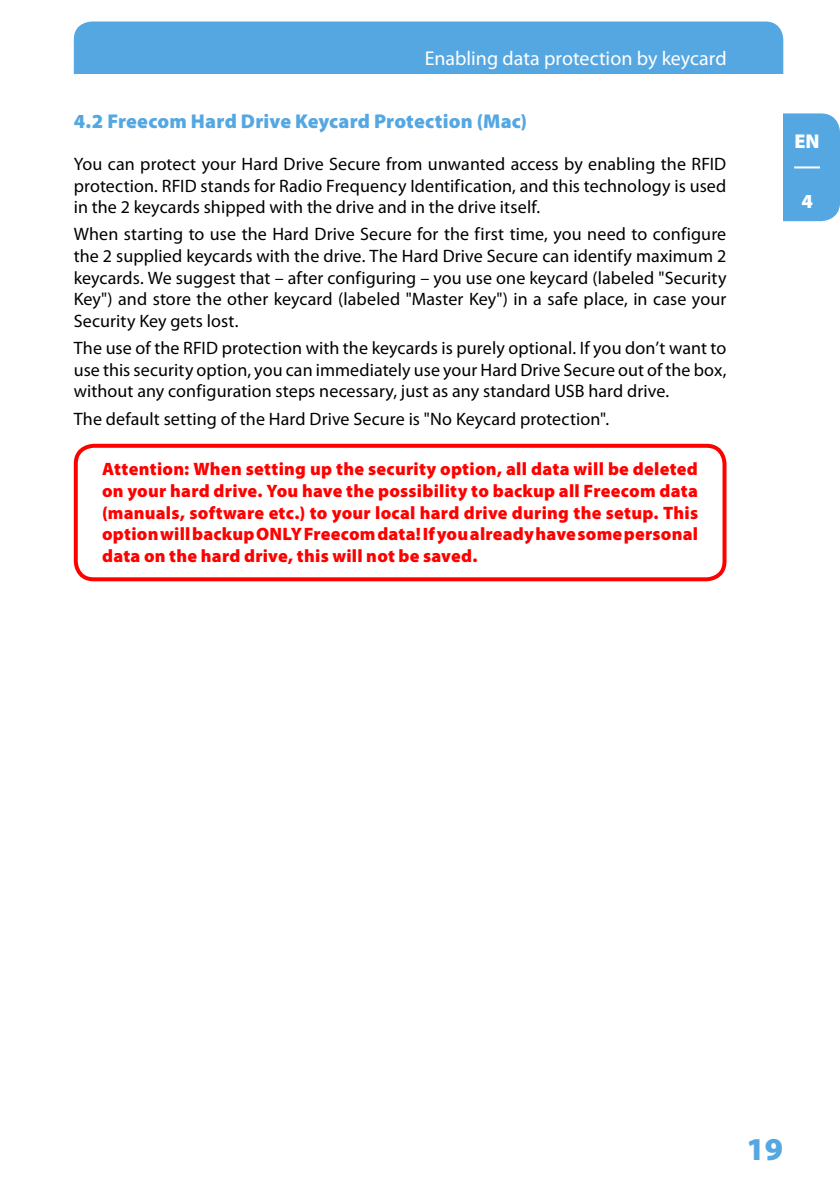
<style>
.page{position:relative;width:840px;height:1191px;background:#fff}
.page>*{position:absolute;margin:0;border:0;box-sizing:border-box;transform-origin:0 0}
.t1{font:900 32px "Myriad Pro";color:#55a7e2}
.t2{font:900 20px "Myriad Pro";letter-spacing:.01em;color:#55a7e2}
.t3{font:20px "Myriad Pro";color:#fff}
.t4{font:900 20px "Myriad Pro";color:#fff}
.t5{font:18px/21.6px "Myriad Pro";letter-spacing:.005em;color:#000;text-align:justify}
.t6{font:900 18px/21.6px "Myriad Pro";letter-spacing:.01em;color:#f00;text-align:justify}
</style>
<div class="page">
<div style="left:74px;top:22px;width:708px;height:52px;background:#55a7e2"></div>
<div style="left:783px;top:113px;width:56px;height:108px;background:#55a7e2"></div>
<hr style="left:793px;top:166px;width:26px;height:2px;background:#fff">
<div style="left:74px;top:444px;width:652px;height:137px;border:4px solid #f00;border-radius:18px"></div>
<p class="t3" style="left:424px;top:46px;width:303px">Enabling data protection by keycard</p>
<p class="t2" style="left:74px;top:108px;width:454px">4.2 Freecom Hard Drive Keycard Protection (Mac)</p>
<p class="t5" style="left:74px;top:153px;width:653px">You can protect your Hard Drive Secure from unwanted access by enabling the RFID protection. RFID stands for Radio Frequency Identification, and this technology is used in the 2 keycards shipped with the drive and in the drive itself.</p>
<p class="t5" style="left:74px;top:223px;width:654px">When starting to use the Hard Drive Secure for the first time, you need to configure the 2 supplied keycards with the drive. The Hard Drive Secure can identify maximum 2 keycards. We suggest that – after configuring – you use one keycard (labeled "Security Key") and store the other keycard (labeled "Master Key") in a safe place, in case your Security Key gets lost.</p>
<p class="t5" style="left:74px;top:337px;width:653px">The use of the RFID protection with the keycards is purely optional. If you don’t want to use this security option, you can immediately use your Hard Drive Secure out of the box, without any configuration steps necessary, just as any standard USB hard drive.</p>
<p class="t5" style="left:74px;top:407px;width:536px">The default setting of the Hard Drive Secure is "No Keycard protection".</p>
<p class="t6" style="left:102px;top:458px;width:597px">Attention: When setting up the security option, all data will be deleted on your hard drive. You have the possibility to backup all Freecom data (manuals, software etc.) to your local hard drive during the setup. This option will backup ONLY Freecom data! If you already have some personal data on the hard drive, this will not be saved.</p>
<p class="t4" style="left:794px;top:128px;width:27px">EN</p>
<p class="t4" style="left:800px;top:188px;width:13px">4</p>
<h1 class="t1" style="left:746px;top:1127px;width:38px">19</h1>
</div>
